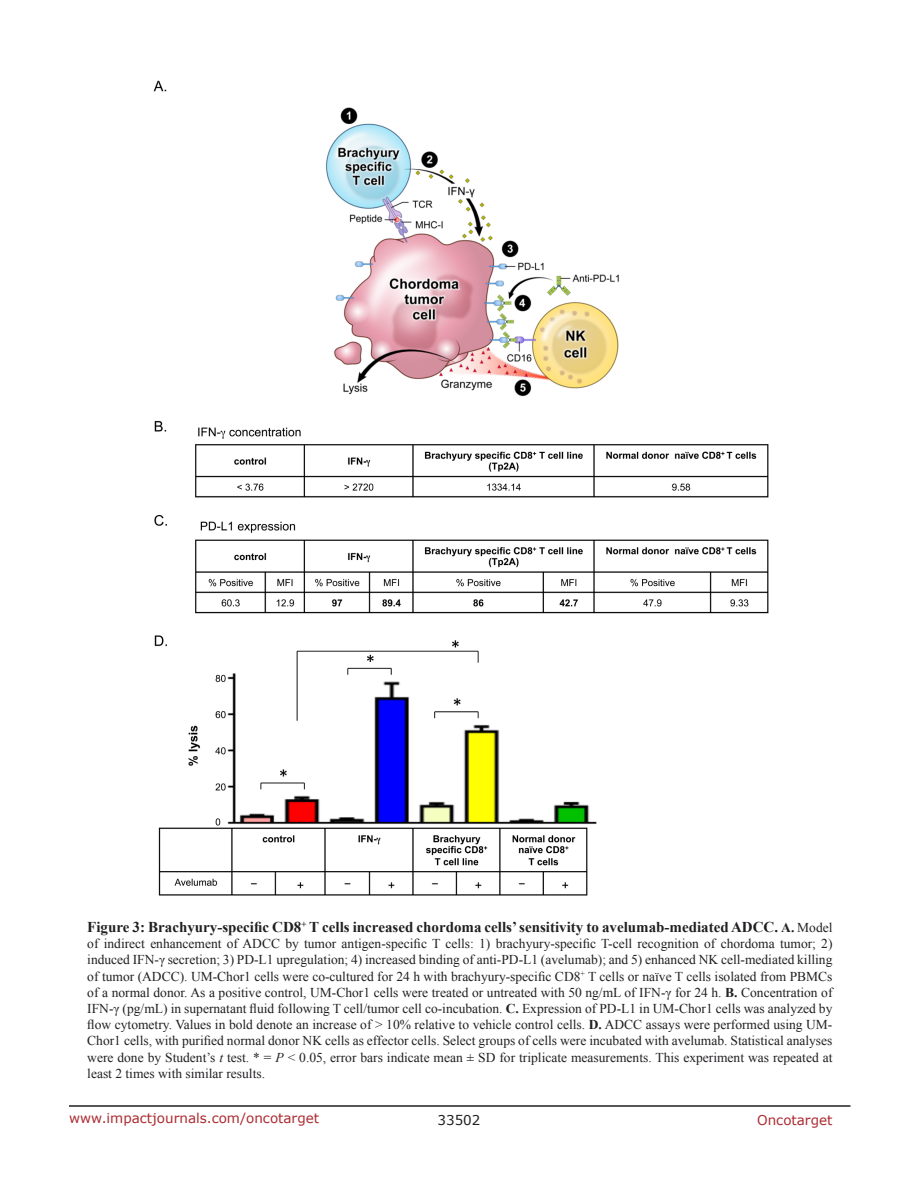
<style>
.page{position:relative;width:918px;height:1188px;background:#fff}
.page>*{position:absolute;margin:0;border:0;box-sizing:border-box;transform-origin:0 0}
.t1{font:700 15px "Times New Roman";color:#221f22}
.t2{font:13.5px/16.2px "Times New Roman";color:#221f22;text-align:justify}
.t3{font:13.5px "Verdana";color:#ac2b31}
.t4{font:13.5px "Verdana";color:#221f22}
.s1{font-size:13.5px}
.s2{font-weight:400;font-size:13.5px}
.s3{font-weight:700}
.s4{font-style:italic}
</style>
<div class="page">
<hr style="left:69px;top:1105px;width:781px;height:2px;background:#231f20">
<img style="left:153px;top:80px;width:616px;height:816px">
<p class="t1" style="left:87px;top:917px;width:747px">Figure 3: Brachyury-specific CD8<sup>+</sup> T cells increased chordoma cells’ sensitivity to avelumab-mediated ADCC. <span class="s1">A.</span> <span class="s2">Model</span></p>
<p class="t2" style="left:87px;top:935px;width:747px">of indirect enhancement of ADCC by tumor antigen-specific T cells: 1) brachyury-specific T-cell recognition of chordoma tumor; 2) induced IFN-γ secretion; 3) PD-L1 upregulation; 4) increased binding of anti-PD-L1 (avelumab); and 5) enhanced NK cell-mediated killing of tumor (ADCC). UM-Chor1 cells were co-cultured for 24 h with brachyury-specific CD8<sup>+</sup> T cells or naïve T cells isolated from PBMCs of a normal donor. As a positive control, UM-Chor1 cells were treated or untreated with 50 ng/mL of IFN-γ for 24 h. <span class="s3">B.</span> Concentration of IFN-γ (pg/mL) in supernatant fluid following T cell/tumor cell co-incubation. <span class="s3">C.</span> Expression of PD-L1 in UM-Chor1 cells was analyzed by flow cytometry. Values in bold denote an increase of &gt; 10% relative to vehicle control cells. <span class="s3">D.</span> ADCC assays were performed using UM-Chor1 cells, with purified normal donor NK cells as effector cells. Select groups of cells were incubated with avelumab. Statistical analyses were done by Student’s <span class="s4">t</span> test. * = <span class="s4">P</span> &lt; 0.05, error bars indicate mean ± SD for triplicate measurements. This experiment was repeated at least 2 times with similar results.</p>
<p class="t3" style="left:69px;top:1109px;width:252px">www.impactjournals.com/oncotarget</p>
<p class="t4" style="left:438px;top:1111px;width:44px">33502</p>
<p class="t3" style="left:757px;top:1111px;width:77px">Oncotarget</p>
</div>
